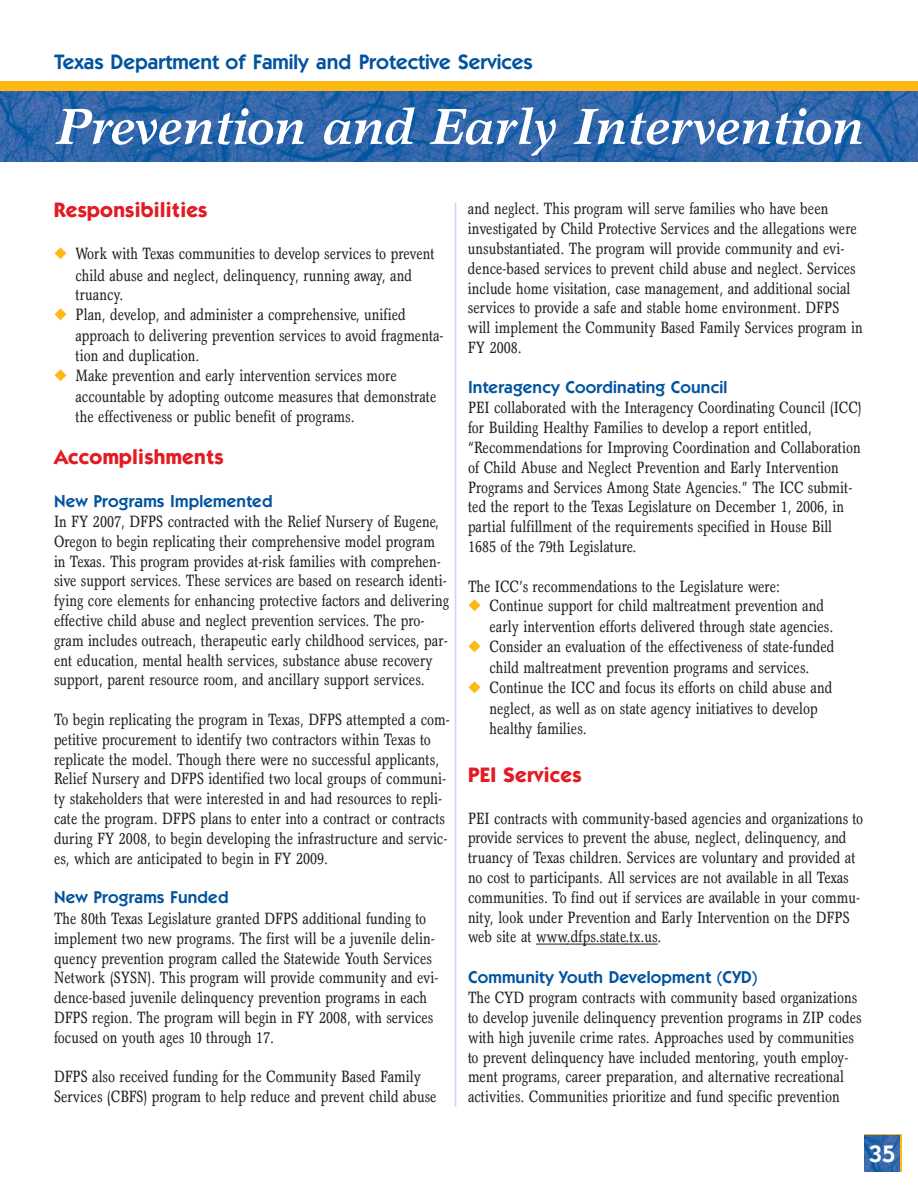
<style>
.page{position:relative;width:918px;height:1188px;background:#fff}
.page>*{position:absolute;margin:0;border:0;box-sizing:border-box;transform-origin:0 0}
.t1{font:italic 700 51px "Garth Graphic";letter-spacing:-.01em;color:#fff}
.t2{font:600 24px "Itc Kabel";color:#fff}
.t3{font:600 21px "Itc Kabel";color:#00539e}
.t4{font:700 21px "Itc Kabel";letter-spacing:.01em;color:#e31b23}
.t5{font:600 17.25px "Itc Kabel";letter-spacing:.01em;color:#00539e}
.t6{font:condensed 16.5px/19.8px "Garth Graphic";color:#231f20}
.s1{color:#fdb813}
</style>
<div class="page">
<div style="left:0;top:81px;width:918px;height:71px;background:#fdb813"></div>
<hr style="left:536px;top:944px;width:32px;height:1px;background:#231f20">
<hr style="left:567px;top:944px;width:43px;height:1px;background:#231f20">
<svg style="left:609px;top:944px;width:17px;height:1px"></svg>
<hr style="left:626px;top:944px;width:32px;height:1px;background:#231f20">
<img style="left:0;top:91px;width:918px;height:71px">
<div style="left:864px;top:1134px;width:38px;height:38px;background:linear-gradient(to bottom,#fdb813,#fdb813)"></div>
<img style="left:864px;top:1136px;width:36px;height:36px">
<hr style="left:455px;top:202px;width:1px;height:905px;background:#c8d6ee">
<p class="t3" style="left:54px;top:54px;width:480px">Texas Department of Family and Protective Services</p>
<h1 class="t1" style="left:56px;top:107px;width:810px">Prevention and Early Intervention</h1>
<p class="t4" style="left:54px;top:202px;width:155px">Responsibilities</p>
<p class="t6" style="left:76px;top:245px;width:361px;line-height:20.4px;text-indent:-22px"><span class="s1">◆</span> Work with Texas communities to develop services to prevent child abuse and neglect, delinquency, running away, and truancy.</p>
<p class="t6" style="left:76px;top:306px;width:369px;line-height:20.4px;text-indent:-22px"><span class="s1">◆</span> Plan, develop, and administer a comprehensive, unified approach to delivering prevention services to avoid fragmenta&shy;tion and duplication.</p>
<p class="t6" style="left:76px;top:367px;width:363px;line-height:20.4px;text-indent:-22px"><span class="s1">◆</span> Make prevention and early intervention services more accountable by adopting outcome measures that demonstrate the effectiveness or public benefit of programs.</p>
<p class="t4" style="left:54px;top:449px;width:171px">Accomplishments</p>
<p class="t5" style="left:54px;top:494px;width:220px">New Programs Implemented</p>
<p class="t6" style="left:54px;top:513px;width:397px">In FY 2007, DFPS contracted with the Relief Nursery of Eugene, Oregon to begin replicating their comprehensive model program in Texas. This program provides at-risk families with comprehen&shy;sive support services. These services are based on research identi&shy;fying core elements for enhancing protective factors and delivering effective child abuse and neglect prevention services. The pro&shy;gram includes outreach, therapeutic early childhood services, par&shy;ent education, mental health services, substance abuse recovery support, parent resource room, and ancillary support services.</p>
<p class="t6" style="left:54px;top:711px;width:397px">To begin replicating the program in Texas, DFPS attempted a com&shy;petitive procurement to identify two contractors within Texas to replicate the model. Though there were no successful applicants, Relief Nursery and DFPS identified two local groups of communi&shy;ty stakeholders that were interested in and had resources to repli&shy;cate the program. DFPS plans to enter into a contract or contracts during FY 2008, to begin developing the infrastructure and servic&shy;es, which are anticipated to begin in FY 2009.</p>
<p class="t5" style="left:54px;top:891px;width:176px">New Programs Funded</p>
<p class="t6" style="left:54px;top:910px;width:386px">The 80th Texas Legislature granted DFPS additional funding to implement two new programs. The first will be a juvenile delin&shy;quency prevention program called the Statewide Youth Services Network (SYSN). This program will provide community and evi&shy;dence-based juvenile delinquency prevention programs in each DFPS region. The program will begin in FY 2008, with services focused on youth ages 10 through 17.</p>
<p class="t6" style="left:54px;top:1069px;width:384px">DFPS also received funding for the Community Based Family<br>Services (CBFS) program to help reduce and prevent child abuse</p>
<p class="t6" style="left:468px;top:201px;width:396px">and neglect. This program will serve families who have been investigated by Child Protective Services and the allegations were unsubstantiated. The program will provide community and evi&shy;dence-based services to prevent child abuse and neglect. Services include home visitation, case management, and additional social services to provide a safe and stable home environment. DFPS will implement the Community Based Family Services program in FY 2008.</p>
<p class="t5" style="left:468px;top:381px;width:261px">Interagency Coordinating Council</p>
<p class="t6" style="left:468px;top:400px;width:395px">PEI collaborated with the Interagency Coordinating Council (ICC) for Building Healthy Families to develop a report entitled, “Recommendations for Improving Coordination and Collaboration of Child Abuse and Neglect Prevention and Early Intervention Programs and Services Among State Agencies.” The ICC submit&shy;ted the report to the Texas Legislature on December 1, 2006, in partial fulfillment of the requirements specified in House Bill 1685 of the 79th Legislature.</p>
<p class="t6" style="left:468px;top:578px;width:314px">The ICC’s recommendations to the Legislature were:</p>
<p class="t6" style="left:490px;top:597px;width:345px;line-height:21.1px;text-indent:-22px"><span class="s1">◆</span> Continue support for child maltreatment prevention and early intervention efforts delivered through state agencies.</p>
<p class="t6" style="left:468px;top:638px;width:368px;line-height:21.1px;text-align:center"><span class="s1">◆</span> Consider an evaluation of the effectiveness of state-funded child maltreatment prevention programs and services.</p>
<p class="t6" style="left:490px;top:679px;width:344px;line-height:20.4px;text-indent:-22px"><span class="s1">◆</span> Continue the ICC and focus its efforts on child abuse and neglect, as well as on state agency initiatives to develop healthy families.</p>
<p class="t4" style="left:468px;top:767px;width:115px">PEI Services</p>
<p class="t6" style="left:468px;top:810px;width:397px">PEI contracts with community-based agencies and organizations to provide services to prevent the abuse, neglect, delinquency, and truancy of Texas children. Services are voluntary and provided at no cost to participants. All services are not available in all Texas communities. To find out if services are available in your commu&shy;nity, look under Prevention and Early Intervention on the DFPS web site at www.dfps.state.tx.us.</p>
<p class="t5" style="left:468px;top:971px;width:291px">Community Youth Development (CYD)</p>
<p class="t6" style="left:468px;top:989px;width:395px">The CYD program contracts with community based organizations to develop juvenile delinquency prevention programs in ZIP codes with high juvenile crime rates. Approaches used by communities to prevent delinquency have included mentoring, youth employ&shy;ment programs, career preparation, and alternative recreational activities. Communities prioritize and fund specific prevention</p>
<h2 class="t2" style="left:869px;top:1145px;width:28px">35</h2>
</div>
